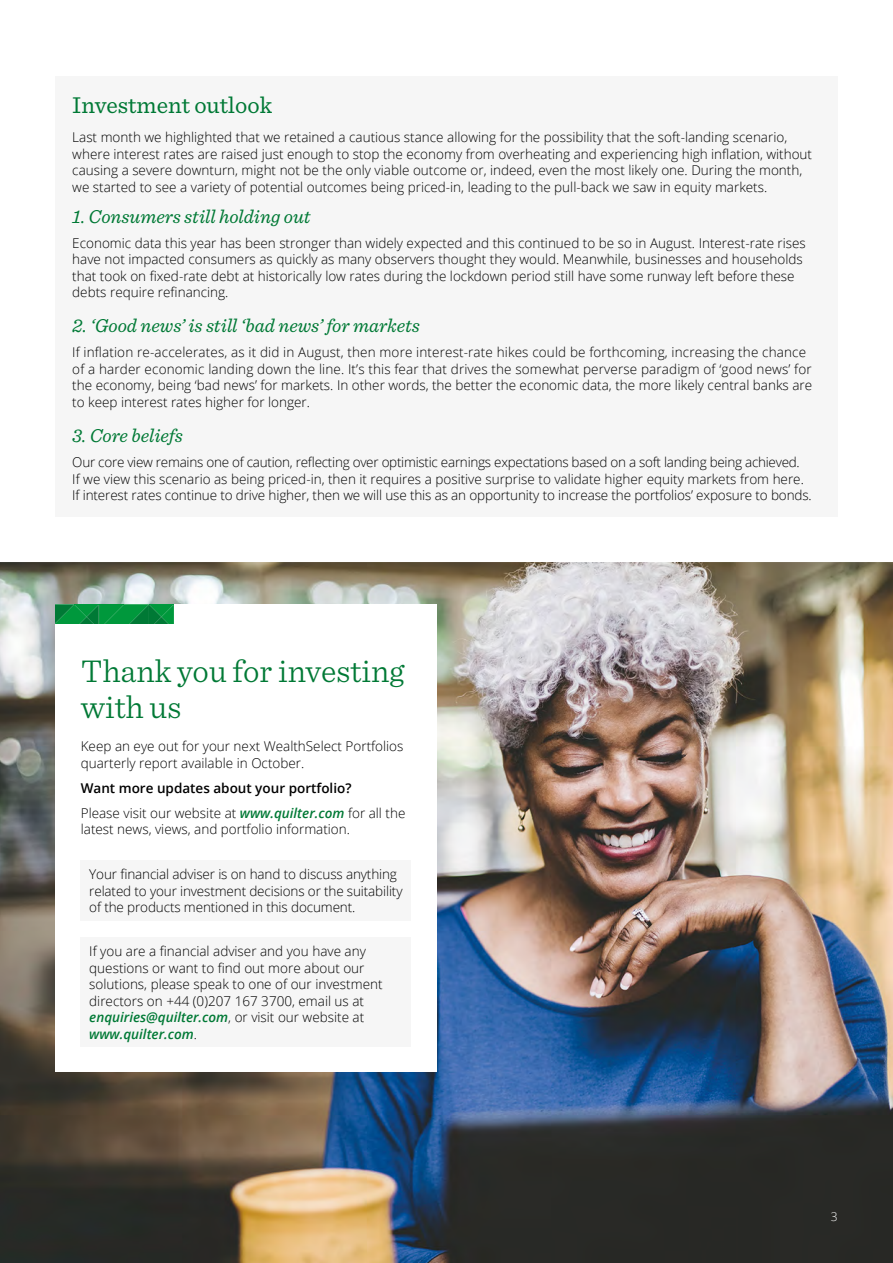
<style>
.page{position:relative;width:893px;height:1263px;background:#fff}
.page>*{position:absolute;margin:0;border:0;box-sizing:border-box;transform-origin:0 0}
.t1{font:300 33px/36px "Sentinel";color:#007935}
.t2{font:24px "Sentinel";color:#007935}
.t3{font:italic 19.5px "Sentinel";color:#007935}
.t4{font:300 13.5px/16.5px "Open Sans";color:#000}
.t5{font:600 13.5px/25px "Open Sans";color:#000}
.t6{font:300 12px "Open Sans";color:#fff}
.s1{font-weight:300}
.s2{font-style:italic;color:#007935}
.s3{font-weight:600;font-style:italic;color:#007935}
</style>
<div class="page">
<img style="left:0;top:562px;width:893px;height:701px">
<div style="left:55px;top:604px;width:381px;height:467px;background:#fff"></div>
<div style="left:81px;top:860px;width:330px;height:61px;background:#f6f6f6"></div>
<div style="left:81px;top:937px;width:330px;height:110px;background:#f6f6f6"></div>
<svg style="left:55px;top:604px;width:118px;height:19px;background:#04903d"></svg>
<div style="left:55px;top:77px;width:783px;height:440px;background:#f6f6f6"></div>
<h2 class="t2" style="left:72px;top:87px;width:201px">Investment outlook</h2>
<p class="t4" style="left:72px;top:128px;width:741px">Last month we highlighted that we retained a cautious stance allowing for the possibility that the soft-landing scenario, where interest rates are raised just enough to stop the economy from overheating and experiencing high inflation, without causing a severe downturn, might not be the only viable outcome or, indeed, even the most likely one. During the month, we started to see a variety of potential outcomes being priced-in, leading to the pull-back we saw in equity markets.</p>
<h3 class="t3" style="left:72px;top:201px;width:240px">1. Consumers still holding out</h3>
<p class="t4" style="left:72px;top:234px;width:735px">Economic data this year has been stronger than widely expected and this continued to be so in August. Interest-rate rises have not impacted consumers as quickly as many observers thought they would. Meanwhile, businesses and households that took on fixed-rate debt at historically low rates during the lockdown period still have some runway left before these debts require refinancing.</p>
<h3 class="t3" style="left:72px;top:311px;width:349px">2. ‘Good news’ is still ‘bad news’ for markets</h3>
<p class="t4" style="left:72px;top:344px;width:741px">If inflation re-accelerates, as it did in August, then more interest-rate hikes could be forthcoming, increasing the chance of a harder economic landing down the line. It’s this fear that drives the somewhat perverse paradigm of ‘good news’ for the economy, being ‘bad news’ for markets. In other words, the better the economic data, the more likely central banks are to keep interest rates higher for longer.</p>
<h3 class="t3" style="left:72px;top:421px;width:112px">3. Core beliefs</h3>
<p class="t4" style="left:72px;top:454px;width:741px">Our core view remains one of caution, reflecting over optimistic earnings expectations based on a soft landing being achieved.<br>If we view this scenario as being priced-in, then it requires a positive surprise to validate higher equity markets from here.<br>If interest rates continue to drive higher, then we will use this as an opportunity to increase the portfolios’ exposure to bonds.</p>
<h1 class="t1" style="left:81px;top:651px;width:325px">Thank you for investing with us</h1>
<p class="t4" style="left:81px;top:738px;width:324px">Keep an eye out for your next WealthSelect Portfolios quarterly report available in October.</p>
<p class="t5" style="left:81px;top:775px;width:326px">Want more updates about your portfolio?<br><span class="s1">Please visit our website at</span> <span class="s2">www.quilter.com</span> <span class="s1">for all the</span></p>
<p class="t4" style="left:81px;top:821px;width:271px">latest news, views, and portfolio information.</p>
<p class="t4" style="left:89px;top:866px;width:315px">Your financial adviser is on hand to discuss anything related to your investment decisions or the suitability of the products mentioned in this document.</p>
<p class="t4" style="left:89px;top:943px;width:295px">If you are a financial adviser and you have any questions or want to find out more about our solutions, please speak to one of our investment directors on +44 (0)207 167 3700, email us at <span class="s3">enquiries@quilter.com</span>, or visit our website at <span class="s3">www.quilter.com</span>.</p>
<p class="t6" style="left:831px;top:1208px;width:8px">3</p>
</div>
